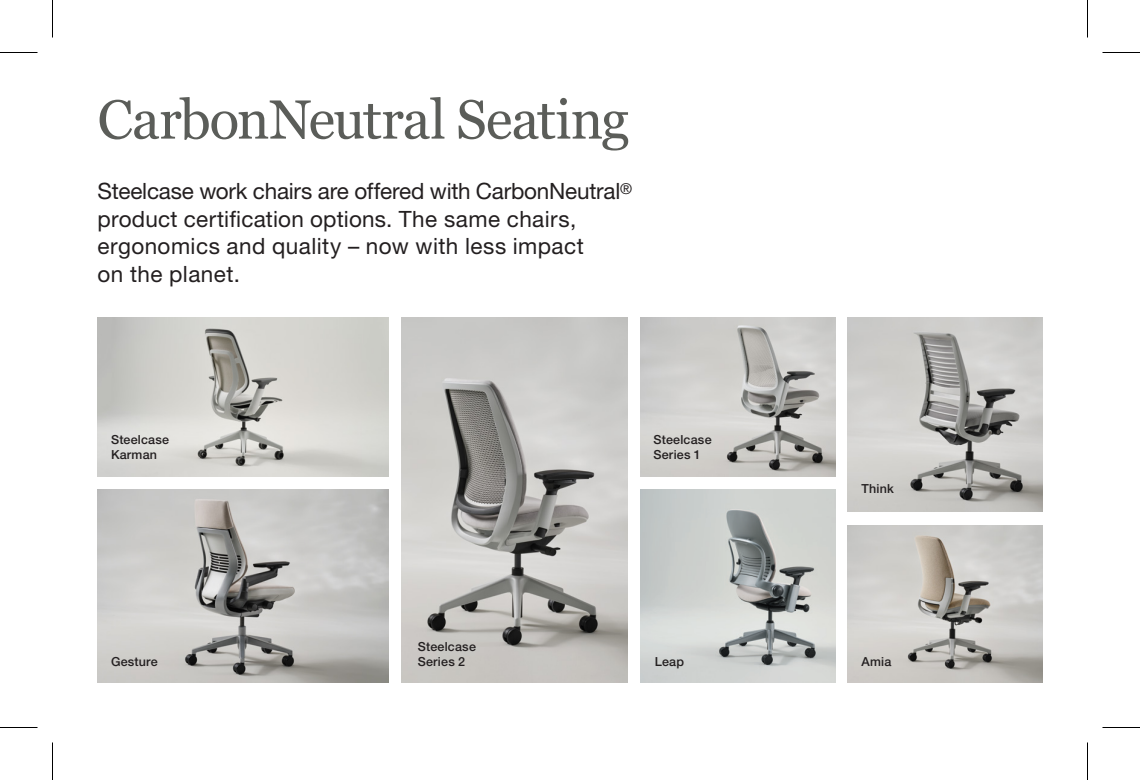
<style>
.page{position:relative;width:1140px;height:780px;background:#fff}
.page>*{position:absolute;margin:0;border:0;box-sizing:border-box;transform-origin:0 0}
.t1{font:55px "Georgia";letter-spacing:-.02em;color:#5b5d59}
.t2{font:22.5px/27.5px "Helvetica Neue LT Pro";letter-spacing:.01em;color:#231f20}
.t3{font:500 12.5px/15px "Helvetica Neue LT Pro";letter-spacing:.015em;color:#231f20}
</style>
<div class="page">
<img style="left:98px;top:318px;width:290px;height:158px">
<img style="left:401px;top:318px;width:226px;height:365px">
<img style="left:98px;top:490px;width:290px;height:193px">
<img style="left:640px;top:490px;width:195px;height:193px">
<img style="left:640px;top:318px;width:195px;height:158px">
<img style="left:847px;top:318px;width:195px;height:193px">
<img style="left:847px;top:525px;width:195px;height:158px">
<hr style="left:0;top:52px;width:38px;height:1px;background:#000">
<hr style="left:1102px;top:52px;width:38px;height:1px;background:#000">
<hr style="left:0;top:727px;width:38px;height:1px;background:#000">
<hr style="left:1102px;top:727px;width:38px;height:1px;background:#000">
<hr style="left:52px;top:0;width:1px;height:38px;background:#000">
<hr style="left:52px;top:742px;width:1px;height:38px;background:#000">
<hr style="left:1087px;top:0;width:1px;height:38px;background:#000">
<hr style="left:1087px;top:742px;width:1px;height:38px;background:#000">
<p class="t1" style="left:98px;top:86px;width:533px">CarbonNeutral Seating</p>
<p class="t2" style="left:98px;top:177px;width:536px">Steelcase work chairs are offered with CarbonNeutral<sup>® </sup>product certification options. The same chairs, ergonomics and quality – now with less impact<br>on the planet.</p>
<p class="t3" style="left:111px;top:431px;width:60px">Steelcase<br>Karman</p>
<p class="t3" style="left:653px;top:431px;width:60px">Steelcase<br>Series 1</p>
<p class="t3" style="left:111px;top:654px;width:48px">Gesture</p>
<p class="t3" style="left:418px;top:639px;width:60px">Steelcase<br>Series 2</p>
<p class="t3" style="left:655px;top:654px;width:31px">Leap</p>
<p class="t3" style="left:862px;top:481px;width:34px">Think</p>
<p class="t3" style="left:862px;top:654px;width:31px">Amia</p>
</div>
